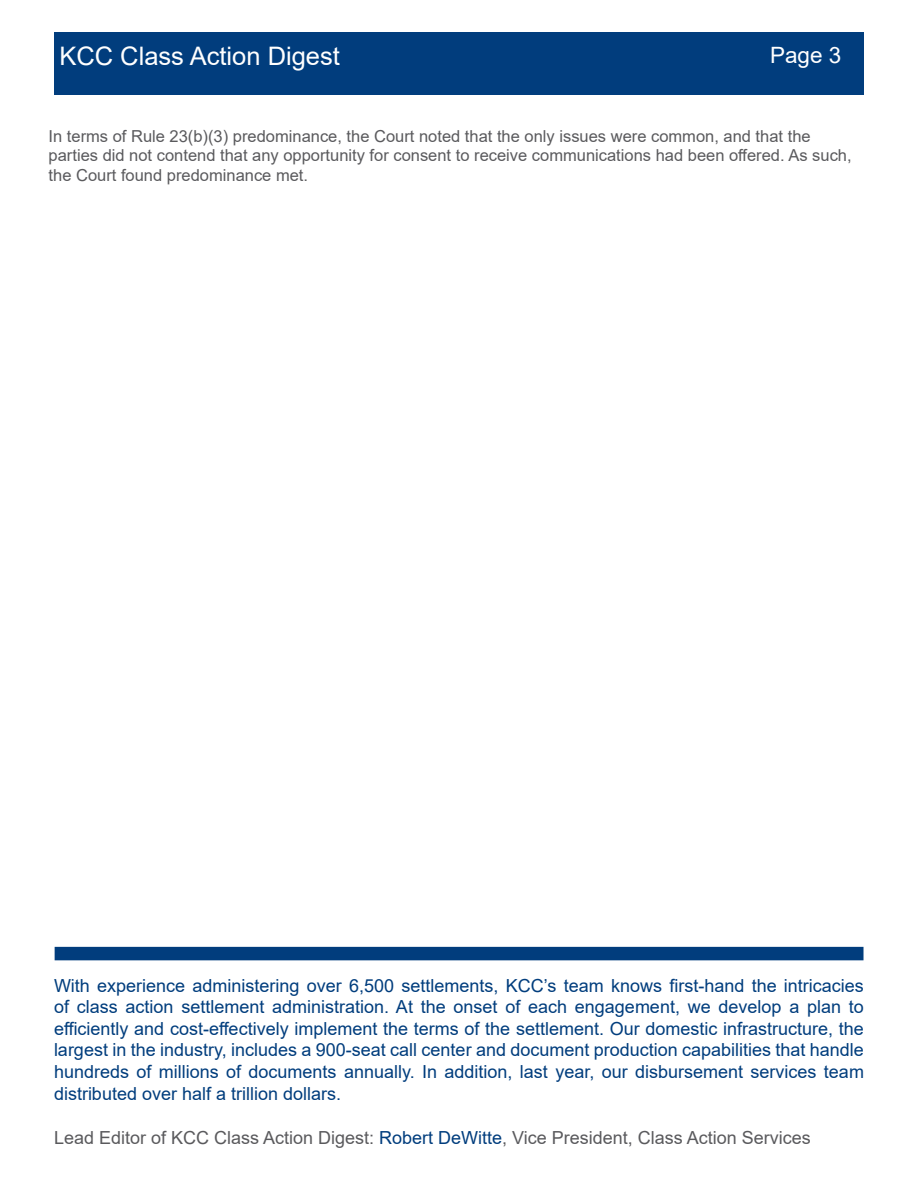
<style>
.page{position:relative;width:918px;height:1188px;background:#fff}
.page>*{position:absolute;margin:0;border:0;box-sizing:border-box;transform-origin:0 0}
.t1{font:25.5px "Arial";color:#fff}
.t2{font:22.5px "Arial";color:#fff}
.t3{font:18px/21.6px "Arial";color:#013d7d}
.t4{font:18px "Arial";color:#5a5a5d}
.t5{font:16.5px/19.8px "Arial";color:#5a5a5d}
.s1{color:#013d7d}
</style>
<div class="page">
<div style="left:54px;top:32px;width:810px;height:62px;background:#013d7d"></div>
<div style="left:55px;top:947px;width:809px;height:13px;background:#013d7d"></div>
<p class="t1" style="left:59px;top:39px;width:282px">KCC Class Action Digest</p>
<p class="t2" style="left:770px;top:40px;width:73px">Page 3</p>
<p class="t5" style="left:49px;top:126px;width:805px">In terms of Rule 23(b)(3) predominance, the Court noted that the only issues were common, and that the parties did not contend that any opportunity for consent to receive communications had been offered. As such, the Court found predominance met.</p>
<p class="t3" style="left:54px;top:974px;width:811px">With experience administering over 6,500 settlements, KCC’s team knows first-hand the intricacies of class action settlement administration. At the onset of each engagement, we develop a plan to</p>
<p class="t3" style="left:54px;top:1018px;width:811px;text-align:justify">efficiently and cost-effectively implement the terms of the settlement. Our domestic infrastructure, the largest in the industry, includes a 900-seat call center and document production capabilities that handle hundreds of millions of documents annually. In addition, last year, our disbursement services team</p>
<p class="t3" style="left:54px;top:1082px;width:289px">distributed over half a trillion dollars.</p>
<p class="t4" style="left:54px;top:1125px;width:758px">Lead Editor of KCC Class Action Digest: <span class="s1">Robert DeWitte</span>, Vice President, Class Action Services</p>
</div>
